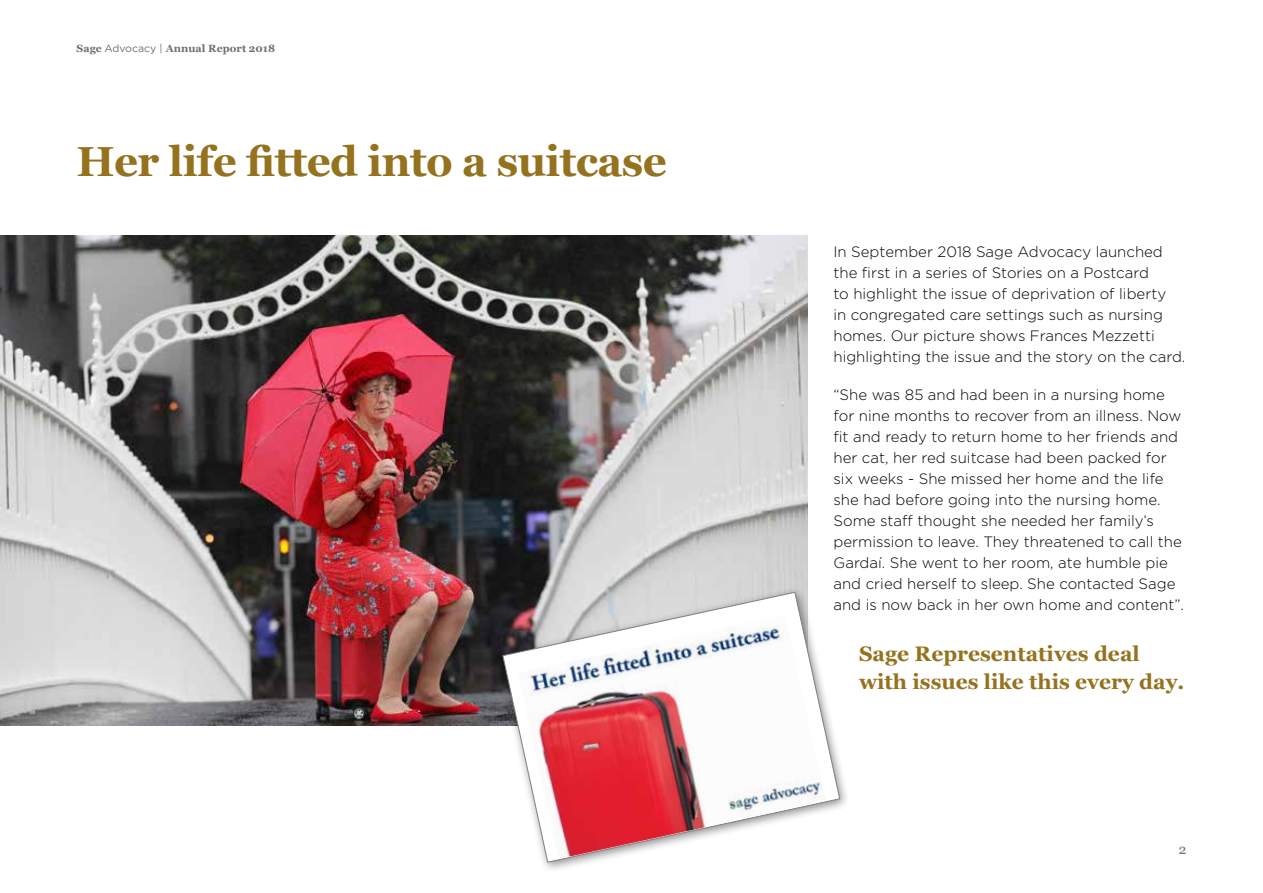
<style>
.page{position:relative;width:1263px;height:893px;background:#fff}
.page>*{position:absolute;margin:0;border:0;box-sizing:border-box;transform-origin:0 0}
.t1{font:700 42px "Georgia";letter-spacing:-.015em;color:#95721d}
.t2{font:700 21px/28.5px "Georgia";color:#95721d}
.t3{font:300 15px/21px "Gotham Pro";color:#000}
.t4{font:13.5px "Georgia";color:#706f6f}
.t5{font:700 10.5px "Georgia";letter-spacing:.005em;color:#706f6f}
.s1{font-family:"Gotham Pro";font-weight:400}
</style>
<div class="page">
<img style="left:0;top:236px;width:808px;height:490px">
<div style="left:496px;top:586px;width:354px;height:287px;background:#000;opacity:.45"></div>
<svg style="left:503px;top:592px;width:337px;height:270px"></svg>
<img style="left:518px;top:615px;width:307px;height:244px">
<p class="t5" style="left:77px;top:41px;width:200px">Sage <span class="s1">Advocacy |</span> Annual Report 2018</p>
<h1 class="t1" style="left:77px;top:134px;width:592px">Her life fitted into a suitcase</h1>
<p class="t3" style="left:833px;top:241px;width:353px">In September 2018 Sage Advocacy launched the first in a series of Stories on a Postcard<br>to highlight the issue of deprivation of liberty<br>in congregated care settings such as nursing homes. Our picture shows Frances Mezzetti highlighting the issue and the story on the card.</p>
<p class="t3" style="left:833px;top:384px;width:352px">“She was 85 and had been in a nursing home for nine months to recover from an illness. Now fit and ready to return home to her friends and her cat, her red suitcase had been packed for six weeks - She missed her home and the life she had before going into the nursing home.<br>Some staff thought she needed her family’s permission to leave. They threatened to call the Gardaí. She went to her room, ate humble pie and cried herself to sleep. She contacted Sage and is now back in her own home and content”.</p>
<h2 class="t2" style="left:859px;top:639px;width:327px">Sage Representatives deal with issues like this every day.</h2>
<p class="t4" style="left:1179px;top:840px;width:9px">2</p>
</div>
